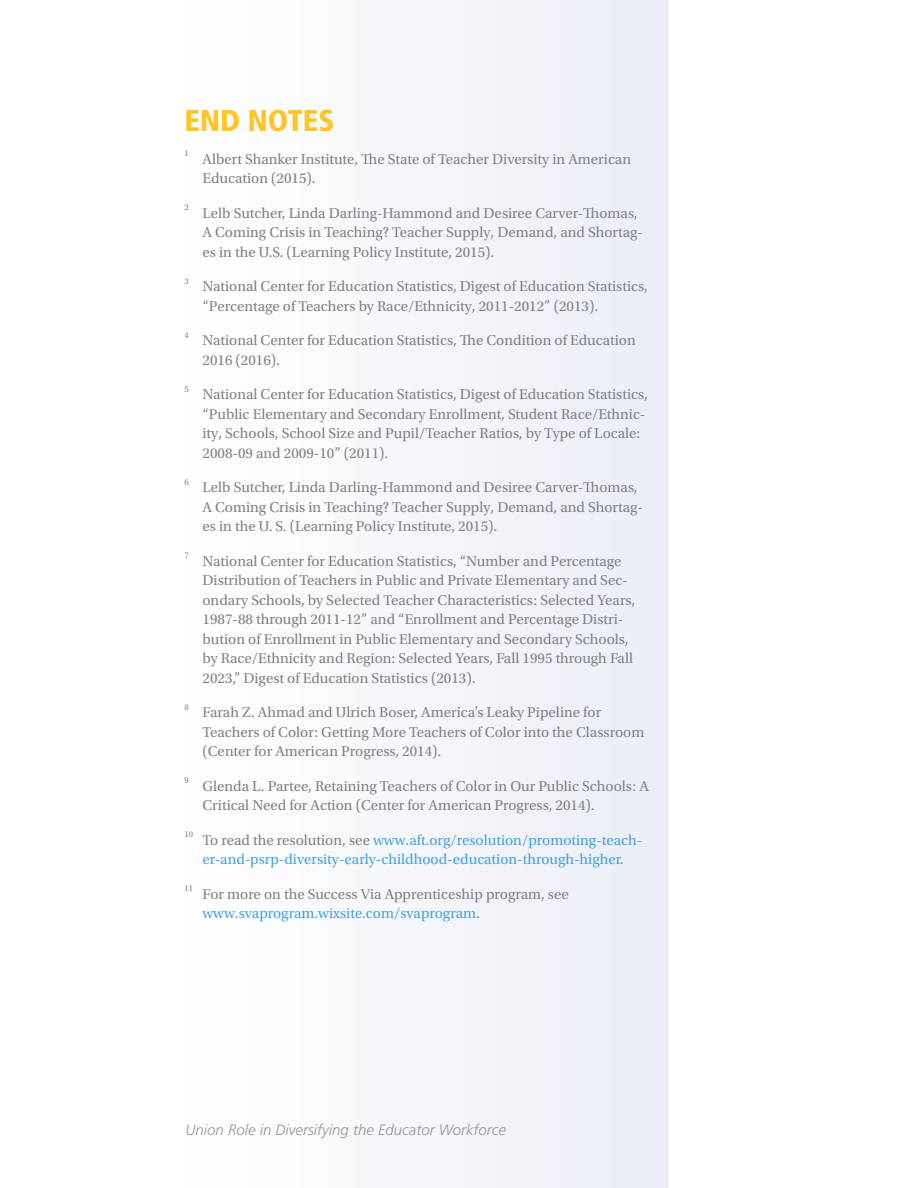
<style>
.page{position:relative;width:918px;height:1188px;background:#fff}
.page>*{position:absolute;margin:0;border:0;box-sizing:border-box;transform-origin:0 0}
.HEADER_A1{font:900 condensed 30px "Frutiger LT Std";color:#ffc425}
.t1{font:15px/19.5px "Utopia Std";color:#808285}
.t2{font:15px/19.5px "Utopia Std";color:#47a3db}
.t3{font:italic 300 15px "Frutiger LT Std";color:#939598}
.t4{font:8.7px "Utopia Std";color:#808285}
.s1{color:#808285}
.s2{color:#47a3db}
</style>
<div class="page">
<div style="left:166px;top:0;width:502px;height:1188px;background:#f5f6fa"></div>
<p class="HEADER_A1" style="left:184px;top:102px;width:152px">END NOTES</p>
<p class="t4" style="left:184px;top:149px;width:6px">1</p>
<p class="t1" style="left:202px;top:150px;width:430px">Albert Shanker Institute, The State of Teacher Diversity in American<br>Education (2015).</p>
<p class="t4" style="left:184px;top:203px;width:6px">2</p>
<p class="t1" style="left:202px;top:204px;width:442px">Lelb Sutcher, Linda Darling-Hammond and Desiree Carver-Thomas,<br>A Coming Crisis in Teaching? Teacher Supply, Demand, and Shortag&shy;es in the U.S. (Learning Policy Institute, 2015).</p>
<p class="t4" style="left:184px;top:276px;width:6px">3</p>
<p class="t1" style="left:202px;top:277px;width:447px">National Center for Education Statistics, Digest of Education Statistics, “Percentage of Teachers by Race/Ethnicity, 2011-2012” (2013).</p>
<p class="t4" style="left:184px;top:330px;width:6px">4</p>
<p class="t1" style="left:202px;top:331px;width:435px">National Center for Education Statistics, The Condition of Education<br>2016 (2016).</p>
<p class="t4" style="left:184px;top:384px;width:6px">5</p>
<p class="t1" style="left:202px;top:385px;width:447px">National Center for Education Statistics, Digest of Education Statistics, “Public Elementary and Secondary Enrollment, Student Race/Ethnic&shy;ity, Schools, School Size and Pupil/Teacher Ratios, by Type of Locale:<br>2008-09 and 2009-10” (2011).</p>
<p class="t4" style="left:184px;top:477px;width:6px">6</p>
<p class="t1" style="left:202px;top:478px;width:442px">Lelb Sutcher, Linda Darling-Hammond and Desiree Carver-Thomas,<br>A Coming Crisis in Teaching? Teacher Supply, Demand, and Shortag&shy;es in the U. S. (Learning Policy Institute, 2015).</p>
<p class="t4" style="left:184px;top:551px;width:6px">7</p>
<p class="t1" style="left:202px;top:552px;width:434px">National Center for Education Statistics, “Number and Percentage Distribution of Teachers in Public and Private Elementary and Sec&shy;ondary Schools, by Selected Teacher Characteristics: Selected Years, 1987-88 through 2011-12” and “Enrollment and Percentage Distri&shy;bution of Enrollment in Public Elementary and Secondary Schools, by Race/Ethnicity and Region: Selected Years, Fall 1995 through Fall 2023,” Digest of Education Statistics (2013).</p>
<p class="t4" style="left:184px;top:702px;width:6px">8</p>
<p class="t1" style="left:202px;top:703px;width:443px">Farah Z. Ahmad and Ulrich Boser, America’s Leaky Pipeline for<br>Teachers of Color: Getting More Teachers of Color into the Classroom (Center for American Progress, 2014).</p>
<p class="t4" style="left:184px;top:776px;width:6px">9</p>
<p class="t1" style="left:202px;top:777px;width:448px">Glenda L. Partee, Retaining Teachers of Color in Our Public Schools: A<br>Critical Need for Action (Center for American Progress, 2014).</p>
<p class="t4" style="left:184px;top:830px;width:10px">10</p>
<p class="t2" style="left:202px;top:831px;width:441px"><span class="s1">To read the resolution, see</span> www.aft.org/resolution/promoting-teach&shy;er-and-psrp-diversity-early-childhood-education-through-higher<span class="s1">.</span></p>
<p class="t4" style="left:184px;top:884px;width:10px">11</p>
<p class="t1" style="left:202px;top:885px;width:368px">For more on the Success Via Apprenticeship program, see <span class="s2">www.svaprogram.wixsite.com/svaprogram</span>.</p>
<p class="t3" style="left:186px;top:1122px;width:322px">Union Role in Diversifying the Educator Workforce</p>
</div>
